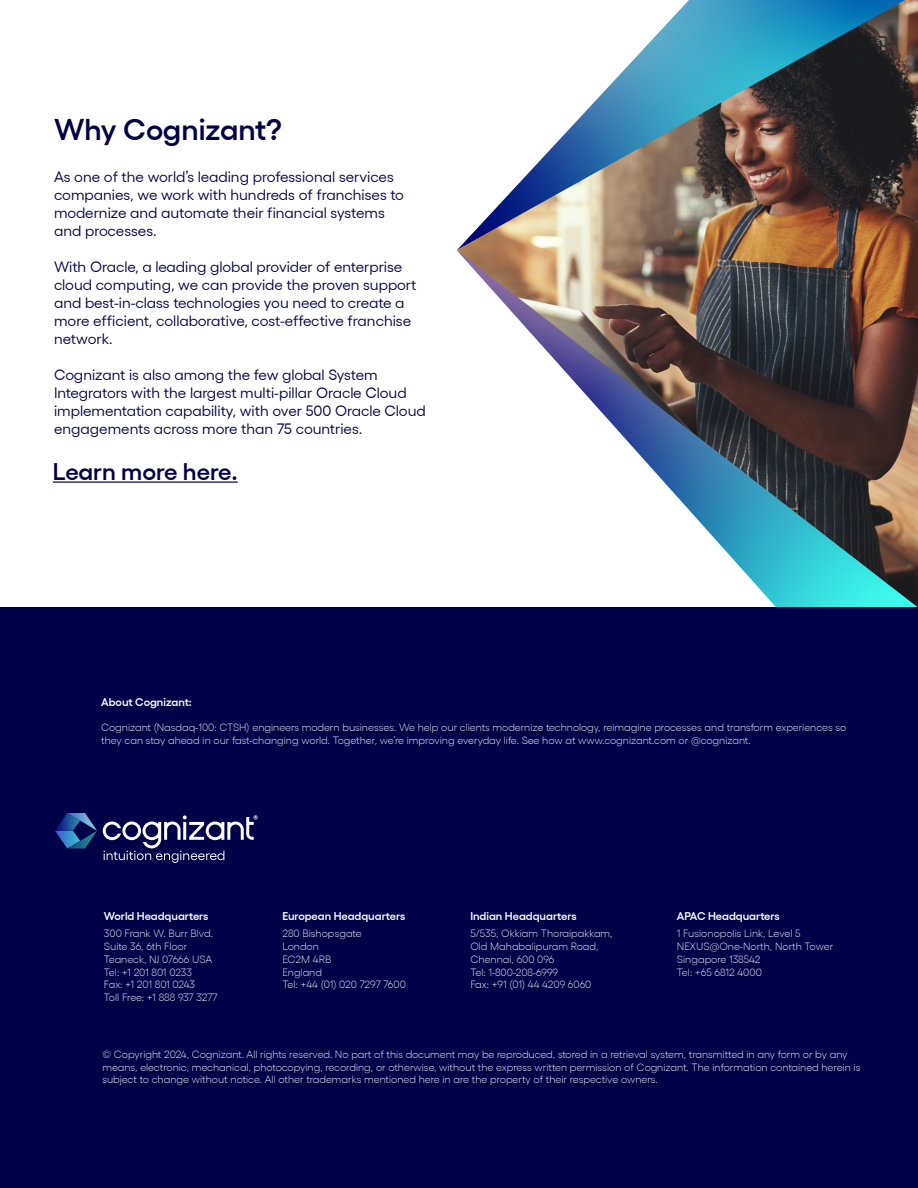
<style>
.page{position:relative;width:918px;height:1188px;background:#fff}
.page>*{position:absolute;margin:0;border:0;box-sizing:border-box;transform-origin:0 0}
.t1{font:600 30px "Gellix";color:#000344}
.t2{font:600 24px "Gellix";color:#000048}
.t3{font:15px/18px "Gellix";color:#000048}
.t4{font:600 11.25px "Gellix";color:#fff}
.t5{font:300 10.5px/12.8px "Gellix";color:#fff}
</style>
<div class="page">
<div style="left:0;top:608px;width:918px;height:580px;background:#000048"></div>
<img style="left:55px;top:814px;width:12px;height:34px">
<img style="left:67px;top:813px;width:30px;height:36px">
<img style="left:67px;top:813px;width:14px;height:8px">
<svg style="left:103px;top:815px;width:155px;height:48px"></svg>
<hr style="left:53px;top:481px;width:185px;height:2px;background:#000048">
<img style="left:457px;top:0;width:461px;height:608px">
<h1 class="t1" style="left:54px;top:106px;width:229px">Why Cognizant?</h1>
<h3 class="t3" style="left:54px;top:166px;width:352px">As one of the world’s leading professional services companies, we work with hundreds of franchises to modernize and automate their financial systems and processes.</h3>
<h3 class="t3" style="left:54px;top:256px;width:364px">With Oracle, a leading global provider of enterprise cloud computing, we can provide the proven support and best-in-class technologies you need to create a more efficient, collaborative, cost-effective franchise network.</h3>
<h3 class="t3" style="left:54px;top:364px;width:373px">Cognizant is also among the few global System Integrators with the largest multi-pillar Oracle Cloud implementation capability, with over 500 Oracle Cloud engagements across more than 75 countries.</h3>
<h2 class="t2" style="left:53px;top:452px;width:186px">Learn more here.</h2>
<p class="t4" style="left:101px;top:693px;width:92px">About Cognizant:</p>
<p class="t5" style="left:101px;top:720px;width:747px">Cognizant (Nasdaq-100: CTSH) engineers modern businesses. We help our clients modernize technology, reimagine processes and transform experiences so they can stay ahead in our fast-changing world. Together, we’re improving everyday life. See how at www.cognizant.com or @cognizant.</p>
<p class="t4" style="left:104px;top:907px;width:106px">World Headquarters</p>
<p class="t5" style="left:104px;top:926px;width:115px">300 Frank W. Burr Blvd.<br>Suite 36, 6th Floor<br>Teaneck, NJ 07666 USA<br>Tel: +1 201 801 0233<br>Fax: +1 201 801 0243<br>Toll Free: +1 888 937 3277</p>
<p class="t4" style="left:282px;top:907px;width:124px">European Headquarters</p>
<p class="t5" style="left:282px;top:926px;width:125px">280 Bishopsgate<br>London<br>EC2M 4RB<br>England<br>Tel: +44 (01) 020 7297 7600</p>
<p class="t4" style="left:470px;top:907px;width:108px">Indian Headquarters</p>
<p class="t5" style="left:470px;top:926px;width:144px">5/535, Okkiam Thoraipakkam,<br>Old Mahabalipuram Road,<br>Chennai, 600 096<br>Tel: 1-800-208-6999<br>Fax: +91 (01) 44 4209 6060</p>
<p class="t4" style="left:677px;top:907px;width:104px">APAC Headquarters</p>
<p class="t5" style="left:677px;top:926px;width:158px">1 Fusionopolis Link, Level 5<br>NEXUS@One-North, North Tower<br>Singapore 138542<br>Tel: +65 6812 4000</p>
<p class="t5" style="left:102px;top:1047px;width:760px">© Copyright 2024, Cognizant. All rights reserved. No part of this document may be reproduced, stored in a retrieval system, transmitted in any form or by any means, electronic, mechanical, photocopying, recording, or otherwise, without the express written permission of Cognizant. The information contained herein is subject to change without notice. All other trademarks mentioned here in are the property of their respective owners.</p>
</div>
